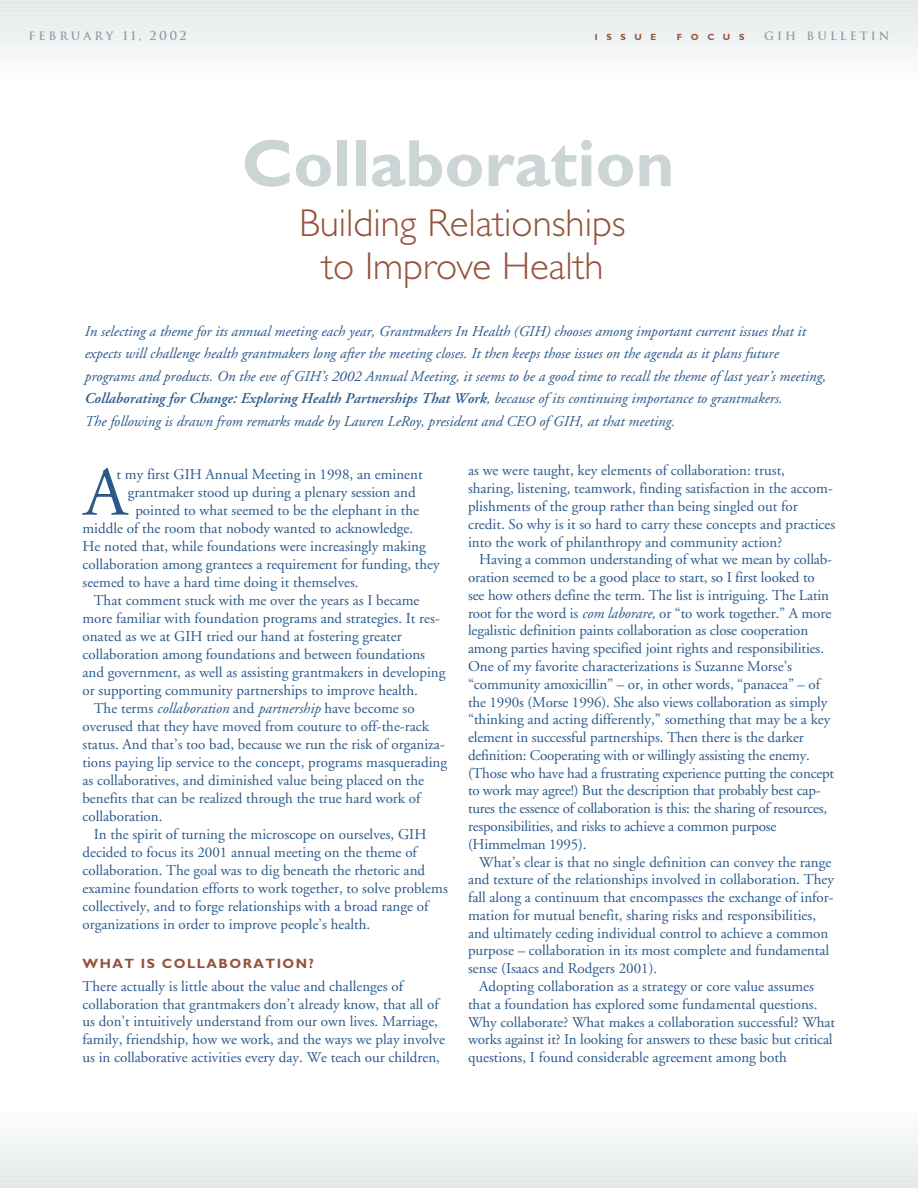
<style>
.page{position:relative;width:918px;height:1188px;background:#fff}
.page>*{position:absolute;margin:0;border:0;box-sizing:border-box;transform-origin:0 0}
.t1{font:69.3px "Adobe Garamond";color:#2b598a}
.t2{font:700 67.2px "Gill Sans";color:#cbd5d6}
.t3{font:300 39px/43px "Gill Sans";color:#95533c;text-align:center}
.t4{font:15px/17.7px "Adobe Garamond";color:#2b598a}
.t5{font:italic 15px/22.5px "Adobe Garamond";color:#2b598a}
.t6{font:700 13.5px "Gill Sans";letter-spacing:.11em;color:#95533c}
.t7{font:700 11.25px "Trajan";letter-spacing:.265em;color:#8ba0a1}
.t8{font:700 9px "Gill Sans";letter-spacing:.955em;color:#95533c}
.s1{font-size:12px}
.s2{font-weight:600}
.s3{font-style:normal}
.s4{font-style:italic}
</style>
<div class="page">
<div style="left:0;top:0;width:918px;height:13px;background:#e4eaea"></div>
<div style="left:0;top:12px;width:918px;height:12px;background:#e8eded"></div>
<div style="left:0;top:24px;width:918px;height:12px;background:#ecf0f1"></div>
<div style="left:0;top:35px;width:918px;height:13px;background:#f0f3f4"></div>
<div style="left:0;top:47px;width:918px;height:12px;background:#f5f7f7"></div>
<div style="left:0;top:59px;width:918px;height:12px;background:#f9fafa"></div>
<div style="left:0;top:1175px;width:918px;height:13px;background:#e4eaea"></div>
<div style="left:0;top:1164px;width:918px;height:12px;background:#e8eded"></div>
<div style="left:0;top:1152px;width:918px;height:12px;background:#ecf0f1"></div>
<div style="left:0;top:1140px;width:918px;height:13px;background:#f0f3f4"></div>
<div style="left:0;top:1129px;width:918px;height:12px;background:#f5f7f7"></div>
<div style="left:0;top:1117px;width:918px;height:12px;background:#f9fafa"></div>
<div style="left:0;top:1107px;width:918px;height:11px;background:#fcfdfe"></div>
<p class="t7" style="left:28px;top:29px;width:160px">FEBRUARY <span class="s1">11, 2002</span></p>
<p class="t8" style="left:595px;top:34px;width:63px">ISSUE</p>
<p class="t8" style="left:677px;top:34px;width:69px">FOCUS</p>
<p class="t7" style="left:764px;top:29px;width:127px">GIH BULLETIN</p>
<h2 class="t2" style="left:242px;top:140px;width:434px">Collaboration</h2>
<h3 class="t3" style="left:299px;top:205px;width:328px">Building Relationships to Improve Health</h3>
<p class="t5" style="left:84px;top:321px;width:743px">In selecting a theme for its annual meeting each year, Grantmakers In Health (GIH) chooses among important current issues that it expects will challenge health grantmakers long after the meeting closes. It then keeps those issues on the agenda as it plans future programs and products. On the eve of GIH’s 2002 Annual Meeting, it seems to be a good time to recall the theme of last year’s meeting, <span class="s2">Collaborating for Change: Exploring Health Partnerships That Work</span>, because of its continuing importance to grantmakers.<br>The following is drawn from remarks made by Lauren LeRoy, president and CEO of GIH, at that meeting.</p>
<h1 class="t1" style="left:84px;top:465px;width:45px">A</h1>
<p class="t4" style="left:117px;top:466px;width:308px">t my first GIH Annual Meeting in 1998, an eminent</p>
<p class="t4" style="left:128px;top:484px;width:289px">grantmaker stood up during a plenary session and</p>
<p class="t4" style="left:135px;top:502px;width:285px">pointed to what seemed to be the elephant in the</p>
<p class="t4" style="left:82px;top:520px;width:332px">middle of the room that nobody wanted to acknowledge.</p>
<p class="t4" style="left:82px;top:538px;width:345px">He noted that, while foundations were increasingly making</p>
<p class="t4" style="left:82px;top:556px;width:359px">collaboration among grantees a requirement for funding, they</p>
<p class="t4" style="left:82px;top:574px;width:278px">seemed to have a hard time doing it themselves.</p>
<p class="t4" style="left:94px;top:592px;width:327px">That comment stuck with me over the years as I became</p>
<p class="t4" style="left:82px;top:610px;width:359px">more familiar with foundation programs and strategies. It res-</p>
<p class="t4" style="left:82px;top:628px;width:321px">onated as we at GIH tried our hand at fostering greater</p>
<p class="t4" style="left:82px;top:646px;width:344px">collaboration among foundations and between foundations</p>
<p class="t4" style="left:82px;top:664px;width:365px">and government, as well as assisting grantmakers in developing</p>
<p class="t4" style="left:82px;top:682px;width:337px">or supporting community partnerships to improve health.</p>
<p class="t5" style="left:94px;top:698px;width:322px"><span class="s3">The terms</span> collaboration <span class="s3">and</span> partnership <span class="s3">have become so</span></p>
<p class="t4" style="left:83px;top:718px;width:348px">overused that they have moved from couture to off-the-rack</p>
<p class="t4" style="left:83px;top:736px;width:364px">status. And that’s too bad, because we run the risk of organiza-</p>
<p class="t4" style="left:83px;top:754px;width:366px">tions paying lip service to the concept, programs masquerading</p>
<p class="t4" style="left:83px;top:772px;width:343px">as collaboratives, and diminished value being placed on the</p>
<p class="t4" style="left:83px;top:790px;width:340px">benefits that can be realized through the true hard work of</p>
<p class="t4" style="left:83px;top:808px;width:81px">collaboration.</p>
<p class="t4" style="left:94px;top:826px;width:334px">In the spirit of turning the microscope on ourselves, GIH</p>
<p class="t4" style="left:83px;top:844px;width:336px">decided to focus its 2001 annual meeting on the theme of</p>
<p class="t4" style="left:83px;top:862px;width:344px">collaboration. The goal was to dig beneath the rhetoric and</p>
<p class="t4" style="left:83px;top:880px;width:367px">examine foundation efforts to work together, to solve problems</p>
<p class="t4" style="left:83px;top:898px;width:347px">collectively, and to forge relationships with a broad range of</p>
<p class="t4" style="left:83px;top:916px;width:289px">organizations in order to improve people’s health.</p>
<p class="t6" style="left:82px;top:958px;width:233px">WHAT IS COLLABORATION?</p>
<p class="t4" style="left:82px;top:979px;width:364px">There actually is little about the value and challenges of collaboration that grantmakers don’t already know, that all of us don’t intuitively understand from our own lives. Marriage, family, friendship, how we work, and the ways we play involve us in collaborative activities every day. We teach our children,</p>
<p class="t4" style="left:468px;top:463px;width:369px">as we were taught, key elements of collaboration: trust,<br>sharing, listening, teamwork, finding satisfaction in the accom&shy;plishments of the group rather than being singled out for credit. So why is it so hard to carry these concepts and practices into the work of philanthropy and community action?</p>
<p class="t4" style="left:468px;top:552px;width:368px;text-indent:11px">Having a common understanding of what we mean by collab&shy;oration seemed to be a good place to start, so I first looked to see how others define the term. The list is intriguing. The Latin root for the word is <span class="s4">com laborare,</span> or “to work together.” A more legalistic definition paints collaboration as close cooperation among parties having specified joint rights and responsibilities.<br>One of my favorite characterizations is Suzanne Morse’s “community amoxicillin” – or, in other words, “panacea” – of the 1990s (Morse 1996). She also views collaboration as simply “thinking and acting differently,” something that may be a key element in successful partnerships. Then there is the darker definition: Cooperating with or willingly assisting the enemy. (Those who have had a frustrating experience putting the concept to work may agree!) But the description that probably best cap&shy;tures the essence of collaboration is this: the sharing of resources, responsibilities, and risks to achieve a common purpose (Himmelman 1995).</p>
<p class="t4" style="left:468px;top:854px;width:367px;text-indent:11px">What’s clear is that no single definition can convey the range and texture of the relationships involved in collaboration. They fall along a continuum that encompasses the exchange of infor&shy;mation for mutual benefit, sharing risks and responsibilities, and ultimately ceding individual control to achieve a common purpose – collaboration in its most complete and fundamental sense (Isaacs and Rodgers 2001).</p>
<p class="t4" style="left:468px;top:979px;width:369px;text-indent:11px">Adopting collaboration as a strategy or core value assumes that a foundation has explored some fundamental questions.<br>Why collaborate? What makes a collaboration successful? What works against it? In looking for answers to these basic but critical questions, I found considerable agreement among both</p>
</div>
